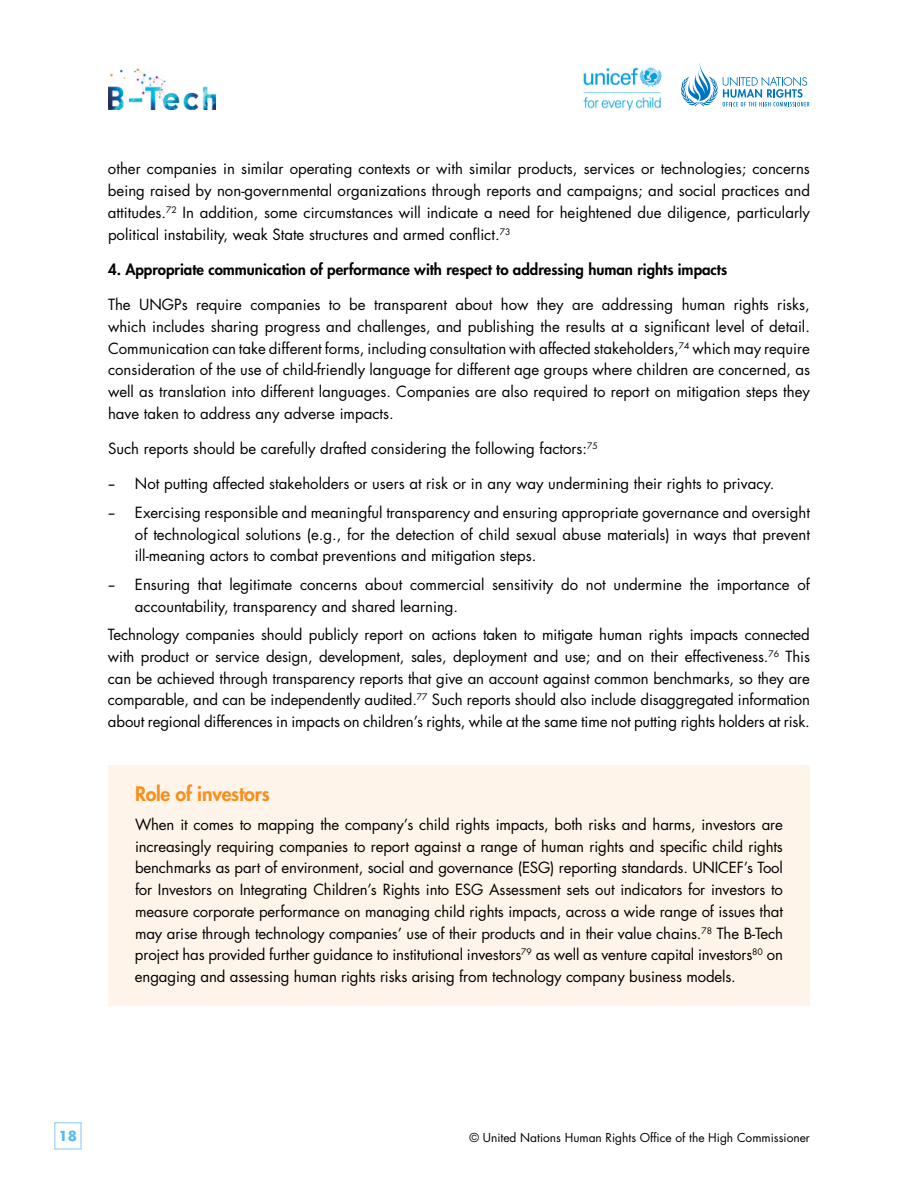
<style>
.page{position:relative;width:918px;height:1188px;background:#fff}
.page>*{position:absolute;margin:0;border:0;box-sizing:border-box;transform-origin:0 0}
.t1{font:800 19.5px "Futura Std";letter-spacing:-.01em;color:#f78f1e}
.t2{font:15px/21.8px "Futura Std";color:#000;text-align:justify}
.t3{font:800 15px "Futura Std";color:#000}
.t4{font:700 13.5px "Futura Std";color:#59bbeb}
.t5{font:12px "Futura Std";color:#000}
.s1{font-family:"Davis Sans"}
</style>
<div class="page">
<img style="left:108px;top:69px;width:108px;height:40px">
<div style="left:54px;top:1122px;width:28px;height:28px;border:2px solid #afd8f4"></div>
<img style="left:583px;top:67px;width:79px;height:44px">
<svg style="left:681px;top:63px;width:128px;height:44px"></svg>
<div style="left:108px;top:765px;width:702px;height:240px;background:#fff4e9"></div>
<p class="t2" style="left:108px;top:158px;width:704px">other companies in similar operating contexts or with similar products, services or technologies; concerns being raised by non-governmental organizations through reports and campaigns; and social practices and attitudes.<sup>72</sup> In addition, some circumstances will indicate a need for heightened due diligence, particularly political instability, weak State structures and armed conflict.<sup>73</sup></p>
<p class="t3" style="left:108px;top:260px;width:621px">4. Appropriate communication of performance with respect to addressing human rights impacts</p>
<p class="t2" style="left:108px;top:294px;width:704px">The UNGPs require companies to be transparent about how they are addressing human rights risks, which includes sharing progress and challenges, and publishing the results at a significant level of detail.<br>Communication can take different forms, including consultation with affected stakeholders,<sup>74</sup> which may require consideration of the use of child-friendly language for different age groups where children are concerned, as well as translation into different languages. Companies are also required to report on mitigation steps they have taken to address any adverse impacts.</p>
<p class="t2" style="left:108px;top:438px;width:491px">Such reports should be carefully drafted considering the following factors:<sup>75</sup></p>
<p class="t2" style="left:108px;top:473px;width:668px"><span class="s1">–</span> Not putting affected stakeholders or users at risk or in any way undermining their rights to privacy.</p>
<p class="t2" style="left:135px;top:502px;width:677px;text-indent:-27px"><span class="s1">–</span> Exercising responsible and meaningful transparency and ensuring appropriate governance and oversight of technological solutions (e.g., for the detection of child sexual abuse materials) in ways that prevent ill-meaning actors to combat preventions and mitigation steps.</p>
<p class="t2" style="left:135px;top:574px;width:677px;text-indent:-27px"><span class="s1">–</span> Ensuring that legitimate concerns about commercial sensitivity do not undermine the importance of accountability, transparency and shared learning.</p>
<p class="t2" style="left:108px;top:624px;width:704px">Technology companies should publicly report on actions taken to mitigate human rights impacts connected with product or service design, development, sales, deployment and use; and on their effectiveness.<sup>76</sup> This can be achieved through transparency reports that give an account against common benchmarks, so they are comparable, and can be independently audited.<sup>77</sup> Such reports should also include disaggregated information about regional differences in impacts on children’s rights, while at the same time not putting rights holders at risk.</p>
<h1 class="t1" style="left:135px;top:782px;width:136px">Role of investors</h1>
<p class="t2" style="left:135px;top:814px;width:650px">When it comes to mapping the company’s child rights impacts, both risks and harms, investors are increasingly requiring companies to report against a range of human rights and specific child rights benchmarks as part of environment, social and governance (ESG) reporting standards. UNICEF’s Tool for Investors on Integrating Children’s Rights into ESG Assessment sets out indicators for investors to measure corporate performance on managing child rights impacts, across a wide range of issues that may arise through technology companies’ use of their products and in their value chains.<sup>78</sup> The B-Tech project has provided further guidance to institutional investors<sup>79</sup> as well as venture capital investors<sup>80</sup> on engaging and assessing human rights risks arising from technology company business models.</p>
<p class="t4" style="left:59px;top:1127px;width:20px">18</p>
<p class="t5" style="left:470px;top:1130px;width:342px">© United Nations Human Rights Office of the High Commissioner</p>
</div>
